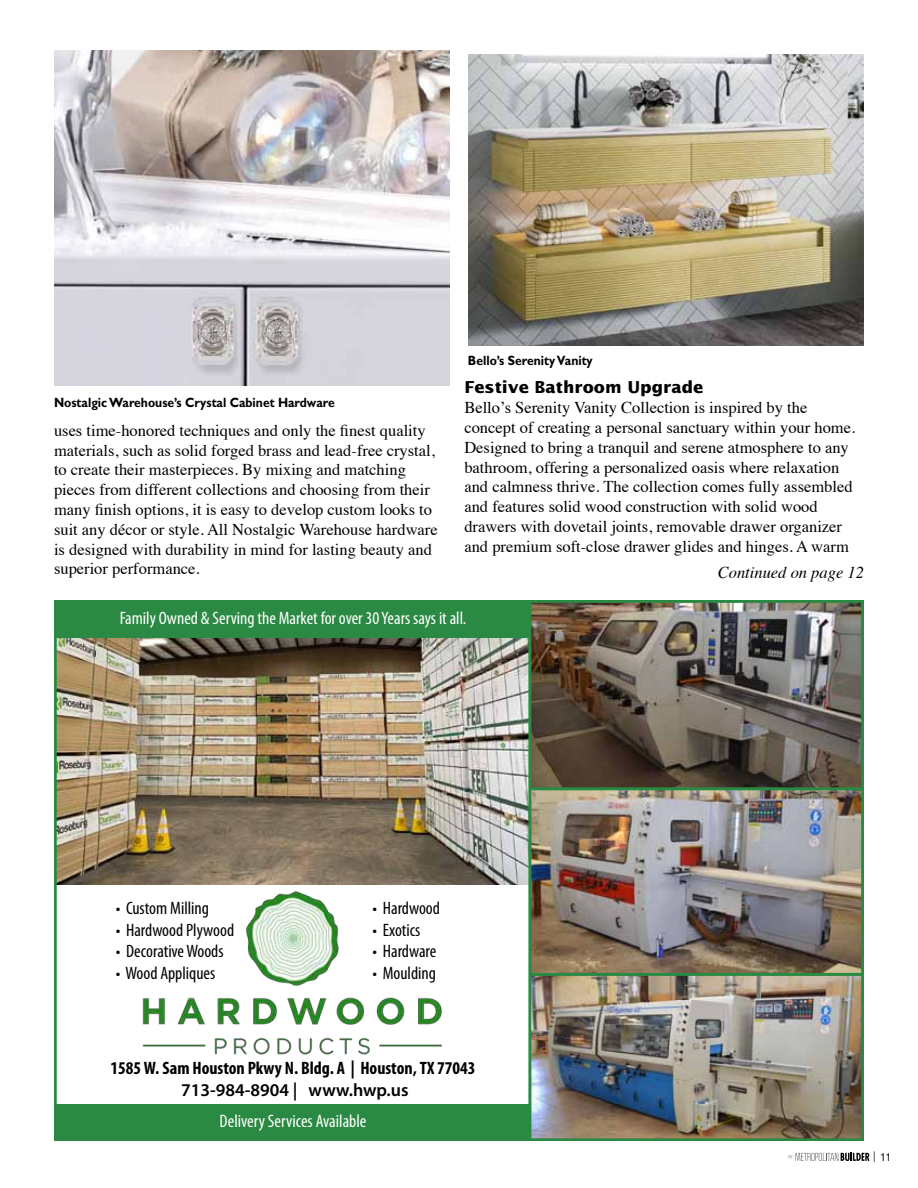
<style>
.page{position:relative;width:918px;height:1188px;background:#fff}
.page>*{position:absolute;margin:0;border:0;box-sizing:border-box;transform-origin:0 0}
.t1{font:condensed 18.15px "Myriad Pro";color:#fff}
.t2{font:condensed 18px "Myriad Pro";color:#000}
.t3{font:condensed 18px "Myriad Pro";color:#fff}
.t4{font:700 condensed 18px "Myriad Pro";color:#000}
.t5{font:600 18px "Myriad Pro";color:#000}
.t6{font:16.5px/19.8px "Times";color:#000}
.t7{font:700 16.5px "Lucida Sans";color:#000}
.t8{font:italic 16.5px "Times";color:#000}
.t9{font:700 13.5px "Gill Sans";color:#000;scale:.9 1}
.t10{font:condensed 10.5px "Helvetica";color:#000}
</style>
<div class="page">
<img style="left:58px;top:638px;width:470px;height:246px">
<img style="left:142px;top:891px;width:300px;height:164px">
<div style="left:54px;top:1104px;width:548px;height:37px;background:#2a8942"></div>
<div style="left:54px;top:601px;width:540px;height:37px;background:#2a8942"></div>
<img style="left:531px;top:976px;width:329px;height:161px">
<img style="left:531px;top:789px;width:329px;height:184px">
<img style="left:531px;top:605px;width:329px;height:184px">
<div style="left:54px;top:601px;width:810px;height:540px;border:3px solid #2a8942"></div>
<hr style="left:528px;top:601px;width:3px;height:539px;background:#2a8942">
<hr style="left:532px;top:787px;width:331px;height:3px;background:#2a8942">
<hr style="left:530px;top:973px;width:333px;height:3px;background:#2a8942">
<img style="left:54px;top:50px;width:396px;height:336px">
<img style="left:468px;top:54px;width:396px;height:292px">
<svg style="left:788px;top:1151px;width:87px;height:11px"></svg>
<p class="t9" style="left:54px;top:394px;width:313px">Nostalgic Warehouse’s Crystal Cabinet Hardware</p>
<p class="t6" style="left:54px;top:419px;width:385px">uses time-honored techniques and only the finest quality materials, such as solid forged brass and lead-free crystal, to create their masterpieces. By mixing and matching pieces from different collections and choosing from their many finish options, it is easy to develop custom looks to suit any décor or style. All Nostalgic Warehouse hardware is designed with durability in mind for lasting beauty and superior performance.</p>
<p class="t9" style="left:468px;top:353px;width:140px">Bello’s Serenity Vanity</p>
<p class="t7" style="left:464px;top:378px;width:240px">Festive Bathroom Upgrade</p>
<p class="t6" style="left:464px;top:396px;width:392px">Bello’s Serenity Vanity Collection is inspired by the concept of creating a personal sanctuary within your home.<br>Designed to bring a tranquil and serene atmosphere to any bathroom, offering a personalized oasis where relaxation and calmness thrive. The collection comes fully assembled and features solid wood construction with solid wood drawers with dovetail joints, removable drawer organizer and premium soft-close drawer glides and hinges. A warm</p>
<p class="t8" style="left:718px;top:558px;width:148px">Continued on page 12</p>
<p class="t3" style="left:120px;top:607px;width:348px">Family Owned &amp; Serving the Market for over 30 Years says it all.</p>
<p class="t2" style="left:116px;top:897px;width:95px">• Custom Milling</p>
<p class="t2" style="left:116px;top:919px;width:120px">• Hardwood Plywood</p>
<p class="t2" style="left:116px;top:941px;width:109px">• Decorative Woods</p>
<p class="t2" style="left:116px;top:962px;width:101px">• Wood Appliques</p>
<p class="t2" style="left:373px;top:897px;width:69px">• Hardwood</p>
<p class="t2" style="left:373px;top:919px;width:49px">• Exotics</p>
<p class="t2" style="left:373px;top:941px;width:65px">• Hardware</p>
<p class="t2" style="left:373px;top:962px;width:65px">• Moulding</p>
<p class="t4" style="left:110px;top:1057px;width:367px">1585 W. Sam Houston Pkwy N. Bldg. A | Houston, TX 77043</p>
<p class="t5" style="left:181px;top:1078px;width:229px">713-984-8904 | www.hwp.us</p>
<p class="t1" style="left:220px;top:1110px;width:148px">Delivery Services Available</p>
<p class="t10" style="left:881px;top:1150px;width:12px">11</p>
</div>
